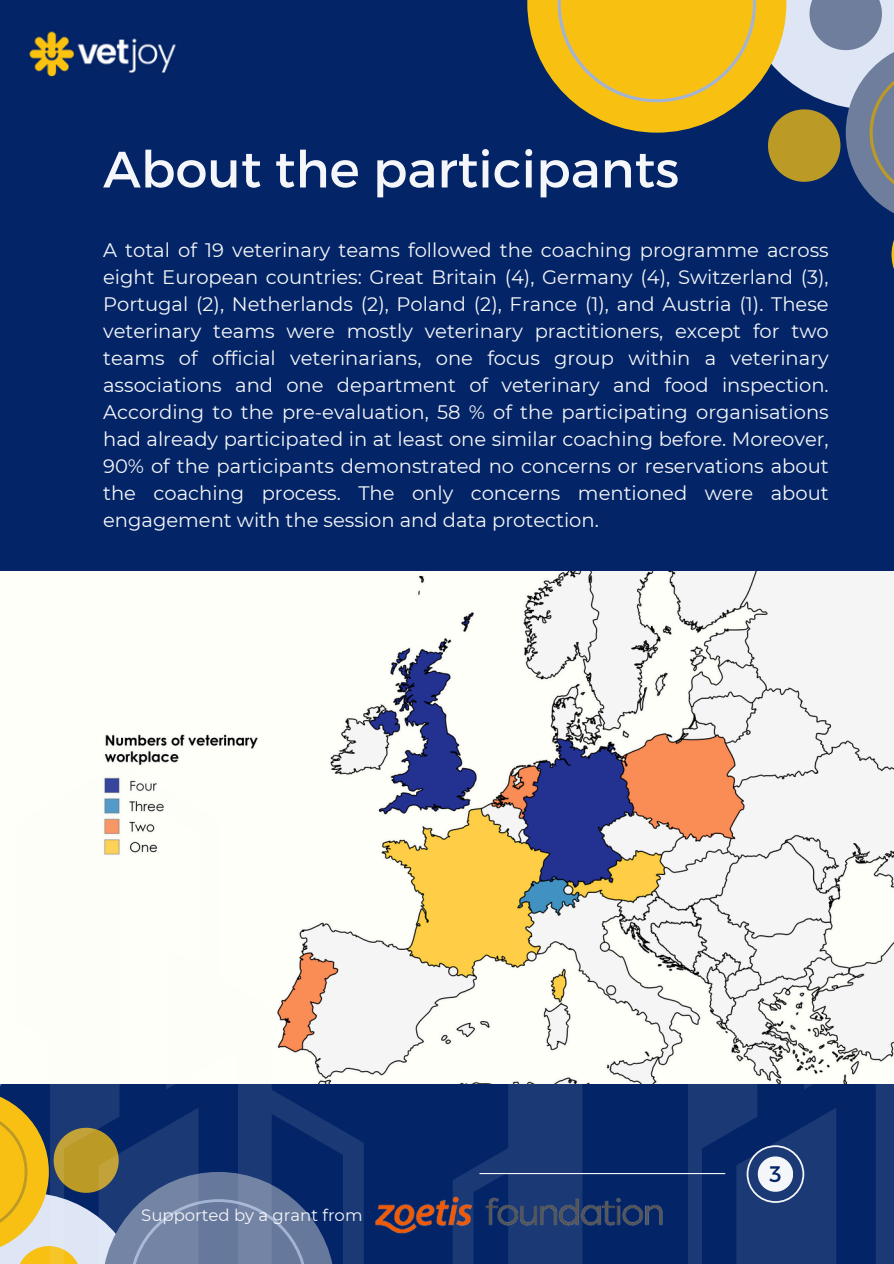
<style>
.page{position:relative;width:894px;height:1264px;background:#fff}
.page>*{position:absolute;margin:0;border:0;box-sizing:border-box;transform-origin:0 0}
.t1{font:51px "Montserrat";color:#f5f6f9}
.t2{font:22.5px "Montserrat";color:#032567}
.t3{font:19.5px/27px "Montserrat";color:#f5f6f9;text-align:justify}
.t4{font:16.5px "Montserrat";color:#f5f6f9}
</style>
<div class="page">
<div style="left:0;top:0;width:893px;height:1263px;background:#032567"></div>
<svg style="left:414px;top:1083px;width:479px;height:180px"></svg>
<svg style="left:527px;top:0;width:366px;height:266px"></svg>
<hr style="left:479px;top:1172px;width:246px;height:2px;background:#f5f6f9">
<svg style="left:746px;top:1145px;width:57px;height:57px;background:#6e81a7"></svg>
<img style="left:12px;top:13px;width:183px;height:76px;border-radius:38px">
<img style="left:0;top:571px;width:893px;height:512px">
<svg style="left:0;top:764px;width:414px;height:499px;background:#bbbfc5"></svg>
<img style="left:376px;top:1195px;width:286px;height:39px">
<p class="t1" style="left:103px;top:136px;width:577px">About the participants</p>
<p class="t3" style="left:103px;top:236px;width:727px">A total of 19 veterinary teams followed the coaching programme across eight European countries: Great Britain (4), Germany (4), Switzerland (3), Portugal (2), Netherlands (2), Poland (2), France (1), and Austria (1). These veterinary teams were mostly veterinary practitioners, except for two teams of official veterinarians, one focus group within a veterinary associations and one department of veterinary and food inspection.<br>According to the pre-evaluation, 58 % of the participating organisations had already participated in at least one similar coaching before. Moreover, 90% of the participants demonstrated no concerns or reservations about the coaching process. The only concerns mentioned were about engagement with the session and data protection.</p>
<h2 class="t4" style="left:141px;top:1204px;width:223px">Supported by a grant from</h2>
<h1 class="t2" style="left:769px;top:1159px;width:14px">3</h1>
</div>
